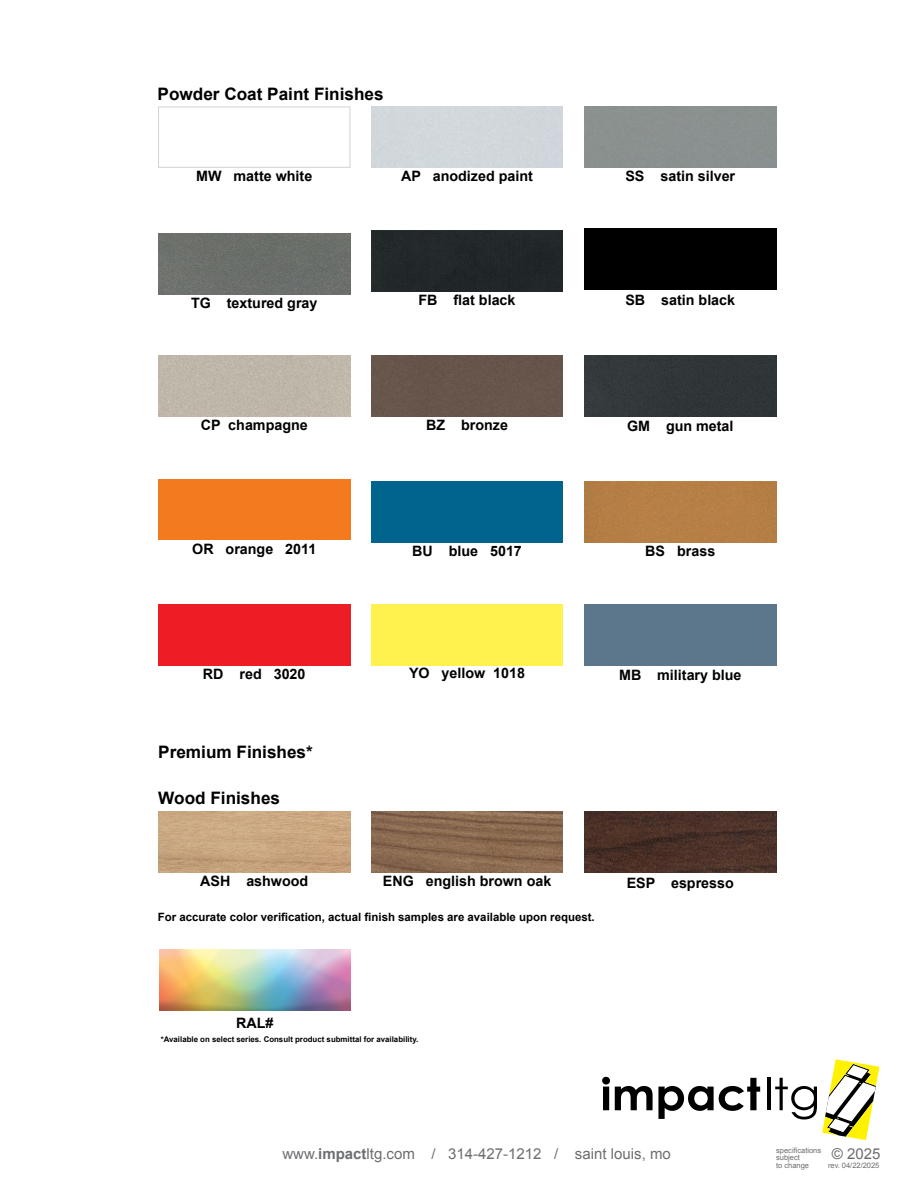
<style>
.page{position:relative;width:918px;height:1188px;background:#fff}
.page>*{position:absolute;margin:0;border:0;box-sizing:border-box;transform-origin:0 0}
.t1{font:700 17.1px "Arial";color:#000}
.t2{font:15px "Arial";color:#6d6e71}
.t3{font:700 14.25px "Arial";color:#000}
.t4{font:700 11.4px "Arial";color:#000}
.t5{font:700 7.8px "Arial";color:#000}
.t6{font:7.5px/7.5px "Arial";color:#6d6e71}
.s1{font-weight:700}
</style>
<div class="page">
<div style="left:158px;top:107px;width:192px;height:61px;border:1px solid #d2d3d4"></div>
<div style="left:158px;top:604px;width:192px;height:61px;background:#ec1d25"></div>
<div style="left:371px;top:604px;width:192px;height:61px;background:#fff24f"></div>
<div style="left:584px;top:604px;width:192px;height:61px;background:#5c768b"></div>
<div style="left:158px;top:479px;width:192px;height:61px;background:#f47a20"></div>
<div style="left:371px;top:481px;width:192px;height:61px;background:#00658e"></div>
<div style="left:584px;top:481px;width:192px;height:61px;background:#b57f46"></div>
<div style="left:158px;top:356px;width:192px;height:60px;background:#beb6a9"></div>
<div style="left:371px;top:356px;width:192px;height:60px;background:#67554b"></div>
<div style="left:584px;top:356px;width:192px;height:60px;background:#313639"></div>
<div style="left:584px;top:229px;width:192px;height:60px;background:#000"></div>
<div style="left:158px;top:234px;width:192px;height:61px;background:#6b6f6a"></div>
<div style="left:371px;top:231px;width:192px;height:61px;background:#22272a"></div>
<img style="left:159px;top:949px;width:192px;height:61px">
<img style="left:158px;top:812px;width:192px;height:60px">
<img style="left:371px;top:812px;width:192px;height:60px">
<img style="left:584px;top:812px;width:192px;height:60px">
<svg style="left:602px;top:1077px;width:158px;height:42px"></svg>
<hr style="left:767px;top:1077px;width:3px;height:33px;background:#000">
<svg style="left:775px;top:1059px;width:104px;height:81px"></svg>
<p class="t1" style="left:158px;top:83px;width:228px">Powder Coat Paint Finishes</p>
<p class="t3" style="left:196px;top:166px;width:118px">MW matte white</p>
<p class="t3" style="left:401px;top:166px;width:133px">AP anodized paint</p>
<p class="t3" style="left:625px;top:166px;width:111px">SS satin silver</p>
<p class="t3" style="left:191px;top:294px;width:128px">TG textured gray</p>
<p class="t3" style="left:419px;top:291px;width:98px">FB flat black</p>
<p class="t3" style="left:625px;top:290px;width:111px">SB satin black</p>
<p class="t3" style="left:201px;top:415px;width:109px">CP champagne</p>
<p class="t3" style="left:426px;top:416px;width:83px">BZ bronze</p>
<p class="t3" style="left:627px;top:416px;width:108px">GM gun metal</p>
<p class="t3" style="left:192px;top:540px;width:126px">OR orange 2011</p>
<p class="t3" style="left:412px;top:542px;width:111px">BU blue 5017</p>
<p class="t3" style="left:645px;top:542px;width:71px">BS brass</p>
<p class="t3" style="left:203px;top:664px;width:104px">RD red 3020</p>
<p class="t3" style="left:409px;top:664px;width:118px">YO yellow 1018</p>
<p class="t3" style="left:619px;top:666px;width:124px">MB military blue</p>
<p class="t1" style="left:158px;top:741px;width:156px">Premium Finishes*</p>
<p class="t1" style="left:158px;top:786px;width:123px">Wood Finishes</p>
<p class="t3" style="left:200px;top:872px;width:110px">ASH ashwood</p>
<p class="t3" style="left:383px;top:871px;width:170px">ENG english brown oak</p>
<p class="t3" style="left:627px;top:873px;width:109px">ESP espresso</p>
<p class="t4" style="left:158px;top:909px;width:438px">For accurate color verification, actual finish samples are available upon request.</p>
<p class="t3" style="left:236px;top:1014px;width:39px">RAL#</p>
<p class="t5" style="left:161px;top:1034px;width:259px">*Available on select series. Consult product submittal for availability.</p>
<p class="t2" style="left:282px;top:1144px;width:390px">www.<span class="s1">impact</span>ltg.com / 314-427-1212 / saint louis, mo</p>
<p class="t6" style="left:776px;top:1146px;width:47px">specifications subject<br>to change</p>
<p class="t2" style="left:832px;top:1144px;width:50px">© 2025</p>
<p class="t6" style="left:828px;top:1161px;width:53px">rev. 04/22/2025</p>
</div>
